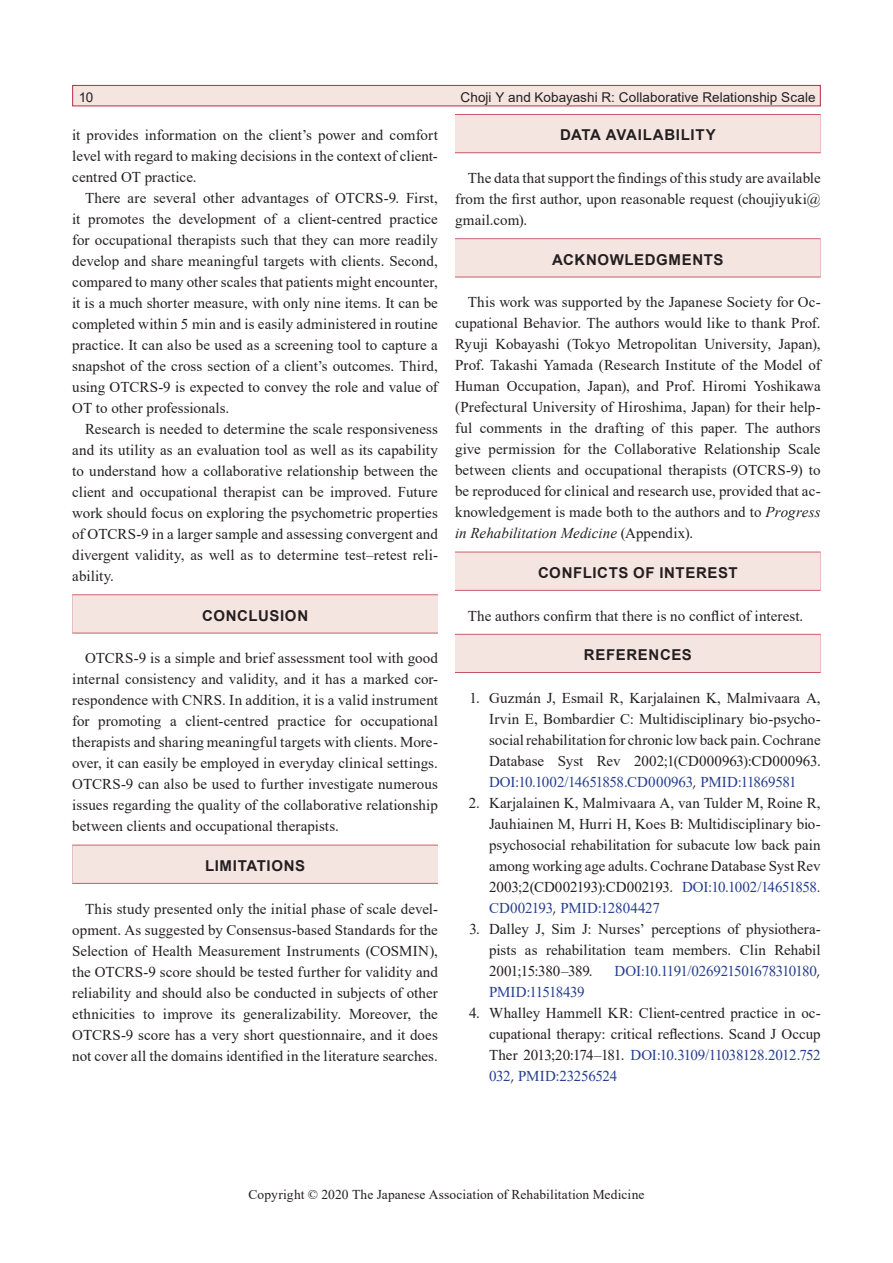
<style>
.page{position:relative;width:893px;height:1263px;background:#fff}
.page>*{position:absolute;margin:0;border:0;box-sizing:border-box;transform-origin:0 0}
.t1{font:15px/21px "Times New Roman";letter-spacing:.005em;color:#231f20;text-align:justify}
.t2{font:700 15px "Arial";letter-spacing:.04em;color:#231f20}
.t3{font:15px "Times New Roman";letter-spacing:-.04em;color:#253f8e}
.t4{font:13.5px "Times New Roman";letter-spacing:.005em;color:#231f20}
.t5{font:13.5px "Arial";letter-spacing:.005em;color:#231f20}
.s1{font-style:italic}
.s2{color:#253f8e}
.s3{font-family:"Optima LT Std"}
.s4{font-family:"Optima LT Std";color:#231f20}
</style>
<div class="page">
<div style="left:72px;top:594px;width:366px;height:39px;background:#d78b96"></div>
<div style="left:72px;top:595px;width:366px;height:38px;background:#f5e5e0"></div>
<div style="left:72px;top:845px;width:366px;height:39px;background:#cc6b79"></div>
<div style="left:72px;top:845px;width:366px;height:38px;background:#f5e5e0"></div>
<svg style="left:455px;top:114px;width:366px;height:39px"></svg>
<div style="left:455px;top:115px;width:366px;height:37px;background:#f5e5e0"></div>
<div style="left:455px;top:238px;width:366px;height:39px;background:#d4828e"></div>
<div style="left:455px;top:239px;width:366px;height:38px;background:#f5e5e0"></div>
<div style="left:455px;top:552px;width:366px;height:39px;background:#cf7280"></div>
<div style="left:455px;top:552px;width:366px;height:38px;background:#f5e5e0"></div>
<svg style="left:455px;top:634px;width:366px;height:39px"></svg>
<div style="left:455px;top:635px;width:366px;height:37px;background:#f5e5e0"></div>
<div style="left:72px;top:85px;width:749px;height:21px;background:#f5e5e0;border:1px solid #b72b40"></div>
<p class="t5" style="left:79px;top:87px;width:16px">10</p>
<p class="t5" style="left:461px;top:88px;width:357px">Choji Y and Kobayashi R: Collaborative Relationship Scale</p>
<p class="t1" style="left:72px;top:124px;width:367px">it provides information on the client’s power and comfort level with regard to making decisions in the context of client&shy;centred OT practice.</p>
<p class="t1" style="left:72px;top:187px;width:367px;text-indent:13px">There are several other advantages of OTCRS-9. First, it promotes the development of a client-centred practice for occupational therapists such that they can more readily develop and share meaningful targets with clients. Second, compared to many other scales that patients might encounter, it is a much shorter measure, with only nine items. It can be completed within 5 min and is easily administered in routine practice. It can also be used as a screening tool to capture a snapshot of the cross section of a client’s outcomes. Third, using OTCRS-9 is expected to convey the role and value of OT to other professionals.</p>
<p class="t1" style="left:72px;top:418px;width:367px;text-indent:13px">Research is needed to determine the scale responsiveness and its utility as an evaluation tool as well as its capability to understand how a collaborative relationship between the client and occupational therapist can be improved. Future work should focus on exploring the psychometric properties of OTCRS-9 in a larger sample and assessing convergent and divergent validity, as well as to determine test–retest reli&shy;ability.</p>
<p class="t2" style="left:202px;top:605px;width:108px">CONCLUSION</p>
<p class="t1" style="left:72px;top:647px;width:367px;text-indent:13px">OTCRS-9 is a simple and brief assessment tool with good internal consistency and validity, and it has a marked cor&shy;respondence with CNRS. In addition, it is a valid instrument for promoting a client-centred practice for occupational therapists and sharing meaningful targets with clients. More&shy;over, it can easily be employed in everyday clinical settings.<br>OTCRS-9 can also be used to further investigate numerous issues regarding the quality of the collaborative relationship between clients and occupational therapists.</p>
<p class="t2" style="left:205px;top:855px;width:102px">LIMITATIONS</p>
<p class="t1" style="left:72px;top:897px;width:367px;text-indent:13px">This study presented only the initial phase of scale devel&shy;opment. As suggested by Consensus-based Standards for the Selection of Health Measurement Instruments (COSMIN), the OTCRS-9 score should be tested further for validity and reliability and should also be conducted in subjects of other ethnicities to improve its generalizability. Moreover, the OTCRS-9 score has a very short questionnaire, and it does not cover all the domains identified in the literature searches.</p>
<p class="t2" style="left:560px;top:125px;width:157px">DATA AVAILABILITY</p>
<p class="t1" style="left:455px;top:167px;width:367px;text-indent:13px">The data that support the findings of this study are available from the first author, upon reasonable request (choujiyuki@ gmail.com).</p>
<p class="t2" style="left:552px;top:249px;width:173px">ACKNOWLEDGMENTS</p>
<p class="t1" style="left:455px;top:291px;width:367px;text-indent:13px">This work was supported by the Japanese Society for Oc&shy;cupational Behavior. The authors would like to thank Prof.<br>Ryuji Kobayashi (Tokyo Metropolitan University, Japan), Prof. Takashi Yamada (Research Institute of the Model of Human Occupation, Japan), and Prof. Hiromi Yoshikawa (Prefectural University of Hiroshima, Japan) for their help&shy;ful comments in the drafting of this paper. The authors give permission for the Collaborative Relationship Scale between clients and occupational therapists (OTCRS-9) to be reproduced for clinical and research use, provided that ac&shy;knowledgement is made both to the authors and to <span class="s1">Progress in Rehabilitation Medicine</span> (Appendix).</p>
<p class="t2" style="left:538px;top:562px;width:201px">CONFLICTS OF INTEREST</p>
<p class="t1" style="left:468px;top:604px;width:337px">The authors confirm that there is no conflict of interest.</p>
<p class="t2" style="left:584px;top:644px;width:109px">REFERENCES</p>
<p class="t1" style="left:489px;top:687px;width:333px;text-indent:-19px">1. Guzmán J, Esmail R, Karjalainen K, Malmivaara A, Irvin E, Bombardier C: Multidisciplinary bio-psycho&shy;social rehabilitation for chronic low back pain. Cochrane Database Syst Rev 2002;1(CD000963):CD000963.<br><span class="s2">DOI:10.1002/14651858.CD000963</span><span class="s3">,</span> <span class="s2">PMID:11869581</span></p>
<p class="t1" style="left:489px;top:792px;width:333px;text-indent:-20px">2. Karjalainen K, Malmivaara A, van Tulder M, Roine R, Jauhiainen M, Hurri H, Koes B: Multidisciplinary bio&shy;psychosocial rehabilitation for subacute low back pain among working age adults. Cochrane Database Syst Rev 2003;2(CD002193):CD002193. <span class="s2">DOI:10.1002/14651858.<br>CD002193</span><span class="s3">,</span> <span class="s2">PMID:12804427</span></p>
<p class="t1" style="left:489px;top:918px;width:333px;text-indent:-20px">3. Dalley J, Sim J: Nurses’ perceptions of physiothera&shy;pists as rehabilitation team members. Clin Rehabil 2001;15:380–389.</p>
<p class="t3" style="left:615px;top:960px;width:208px">DOI:10.1191/026921501678310180<span class="s4">,</span></p>
<p class="t3" style="left:489px;top:981px;width:97px">PMID:11518439</p>
<p class="t1" style="left:489px;top:1002px;width:333px;text-indent:-20px">4. Whalley Hammell KR: Client-centred practice in oc&shy;cupational therapy: critical reflections. Scand J Occup Ther 2013;20:174–181. <span class="s2">DOI:10.3109/11038128.2012.752<br>032</span><span class="s3">,</span> <span class="s2">PMID:23256524</span></p>
<p class="t4" style="left:248px;top:1185px;width:397px">Copyright © 2020 The Japanese Association of Rehabilitation Medicine</p>
</div>
